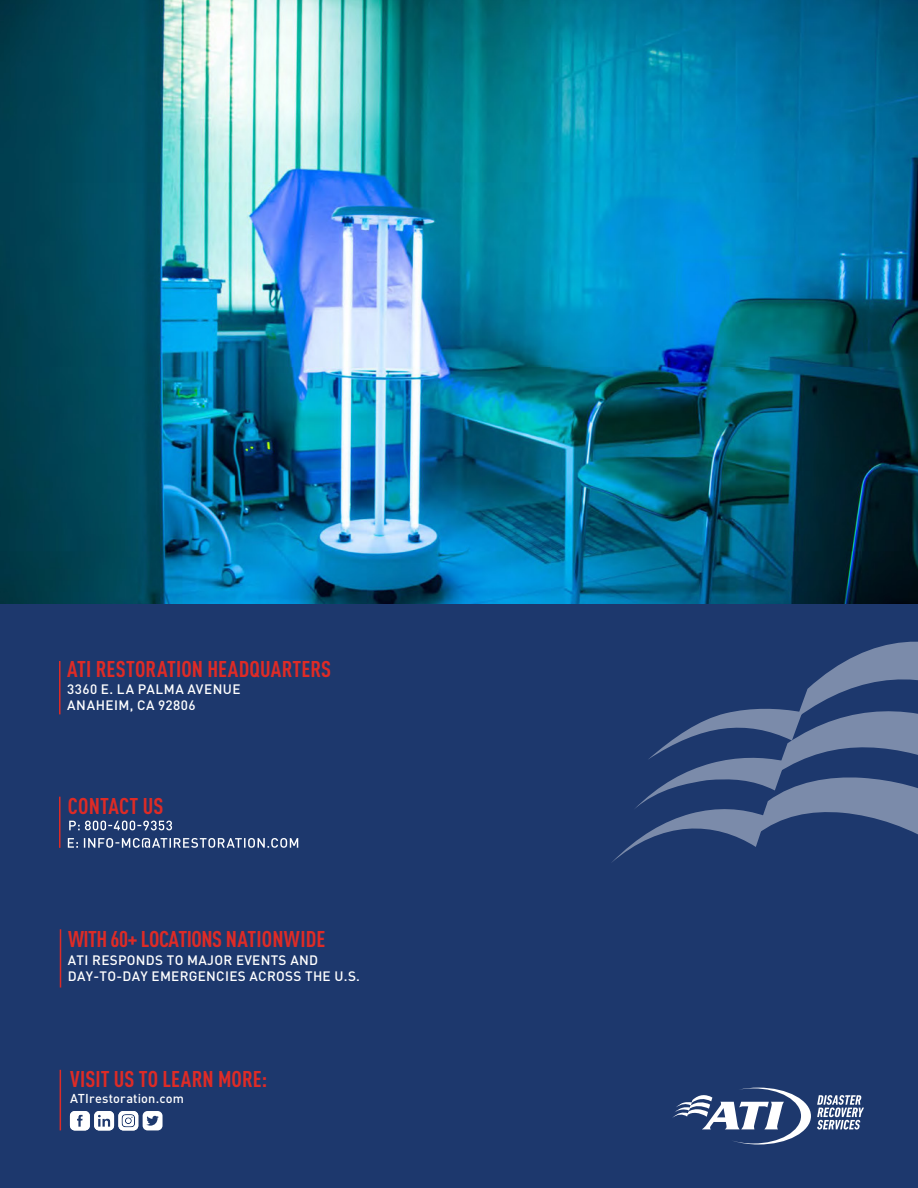
<style>
.page{position:relative;width:918px;height:1188px;background:#fff}
.page>*{position:absolute;margin:0;border:0;box-sizing:border-box;transform-origin:0 0}
.t1{font:700 condensed 22.5px "DINOT";letter-spacing:.005em;color:#de2b26}
.t2{font:700 condensed 22.5px "DINOT";letter-spacing:-.02em;color:#de2b26}
.t3{font:500 13.5px/16.2px "DINOT";letter-spacing:.02em;color:#fff}
.t4{font:500 12.75px "DINOT";letter-spacing:.015em;color:#fff}
</style>
<div class="page">
<img style="left:0;top:0;width:918px;height:605px">
<div style="left:0;top:605px;width:918px;height:583px;background:#1d386d"></div>
<svg style="left:817px;top:1095px;width:47px;height:35px"></svg>
<svg style="left:672px;top:1088px;width:139px;height:57px"></svg>
<svg style="left:612px;top:641px;width:306px;height:221px"></svg>
<hr style="left:59px;top:661px;width:2px;height:53px;background:#de2b26">
<hr style="left:60px;top:929px;width:1px;height:59px;background:#de2b26">
<hr style="left:60px;top:1070px;width:1px;height:60px;background:#de2b26">
<svg style="left:70px;top:1111px;width:93px;height:19px"></svg>
<svg style="left:69px;top:821px;width:103px;height:9px"></svg>
<hr style="left:59px;top:797px;width:2px;height:51px;background:#de2b26">
<svg style="left:68px;top:838px;width:230px;height:10px"></svg>
<h1 class="t1" style="left:67px;top:653px;width:266px">ATI RESTORATION HEADQUARTERS</h1>
<p class="t3" style="left:67px;top:680px;width:175px">3360 E. LA PALMA AVENUE</p>
<p class="t3" style="left:67px;top:696px;width:130px">ANAHEIM, CA 92806</p>
<h1 class="t1" style="left:68px;top:789px;width:97px">CONTACT US</h1>
<h1 class="t2" style="left:68px;top:923px;width:259px">WITH 60+ LOCATIONS NATIONWIDE</h1>
<p class="t3" style="left:68px;top:951px;width:294px">ATI RESPONDS TO MAJOR EVENTS AND<br>DAY-TO-DAY EMERGENCIES ACROSS THE U.S.</p>
<h1 class="t1" style="left:70px;top:1062px;width:199px">VISIT US TO LEARN MORE:</h1>
<p class="t4" style="left:70px;top:1089px;width:115px">ATIrestoration.com</p>
</div>
